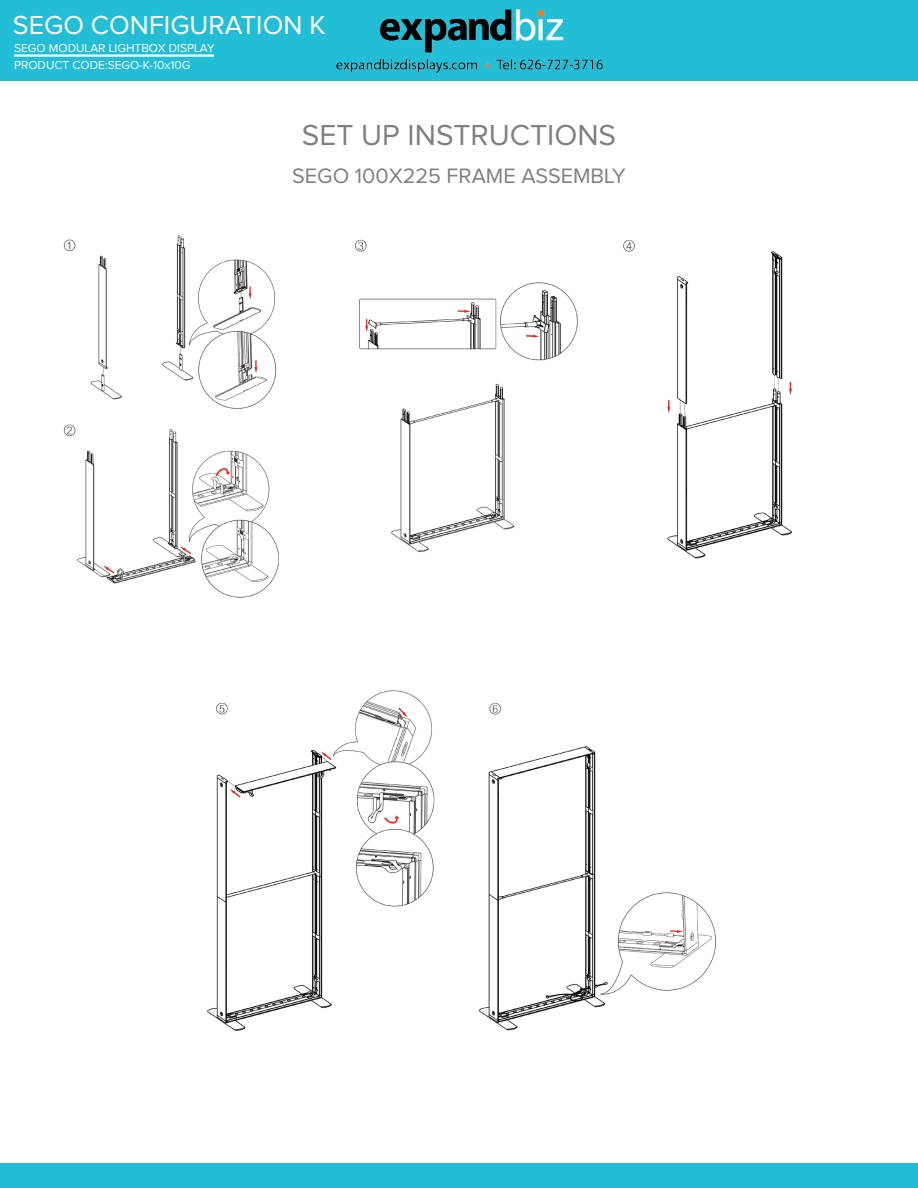
<style>
.page{position:relative;width:918px;height:1188px;background:#fff}
.page>*{position:absolute;margin:0;border:0;box-sizing:border-box;transform-origin:0 0}
.Category_Sub_Title_2{font:30px "Proxima Nova";color:#808083}
.Category_Sub_Title_2-2{font:27px "Proxima Nova";color:#fff}
.t1{font:21.6px "Proxima Nova";color:#808083}
.top_page_name_regula{font:12px "Proxima Nova";color:#fff}
</style>
<div class="page">
<div style="left:0;top:1164px;width:918px;height:24px;background:#23bdd6"></div>
<img style="left:63px;top:235px;width:216px;height:363px">
<img style="left:355px;top:239px;width:437px;height:320px">
<img style="left:207px;top:690px;width:509px;height:341px">
<div style="left:0;top:0;width:918px;height:81px;background:#23bdd6"></div>
<hr style="left:14px;top:54px;width:200px;height:3px;background:#fff">
<img style="left:336px;top:10px;width:267px;height:64px">
<p class="Category_Sub_Title_2-2" style="left:13px;top:13px;width:314px">SEGO CONFIGURATION K</p>
<p class="top_page_name_regula" style="left:14px;top:60px;width:178px">PRODUCT CODE:SEGO-K-10x10G</p>
<p class="top_page_name_regula" style="left:14px;top:42px;width:202px">SEGO MODULAR LIGHTBOX DISPLAY</p>
<p class="Category_Sub_Title_2" style="left:302px;top:121px;width:316px">SET UP INSTRUCTIONS</p>
<p class="t1" style="left:292px;top:166px;width:335px">SEGO 100X225 FRAME ASSEMBLY</p>
</div>
